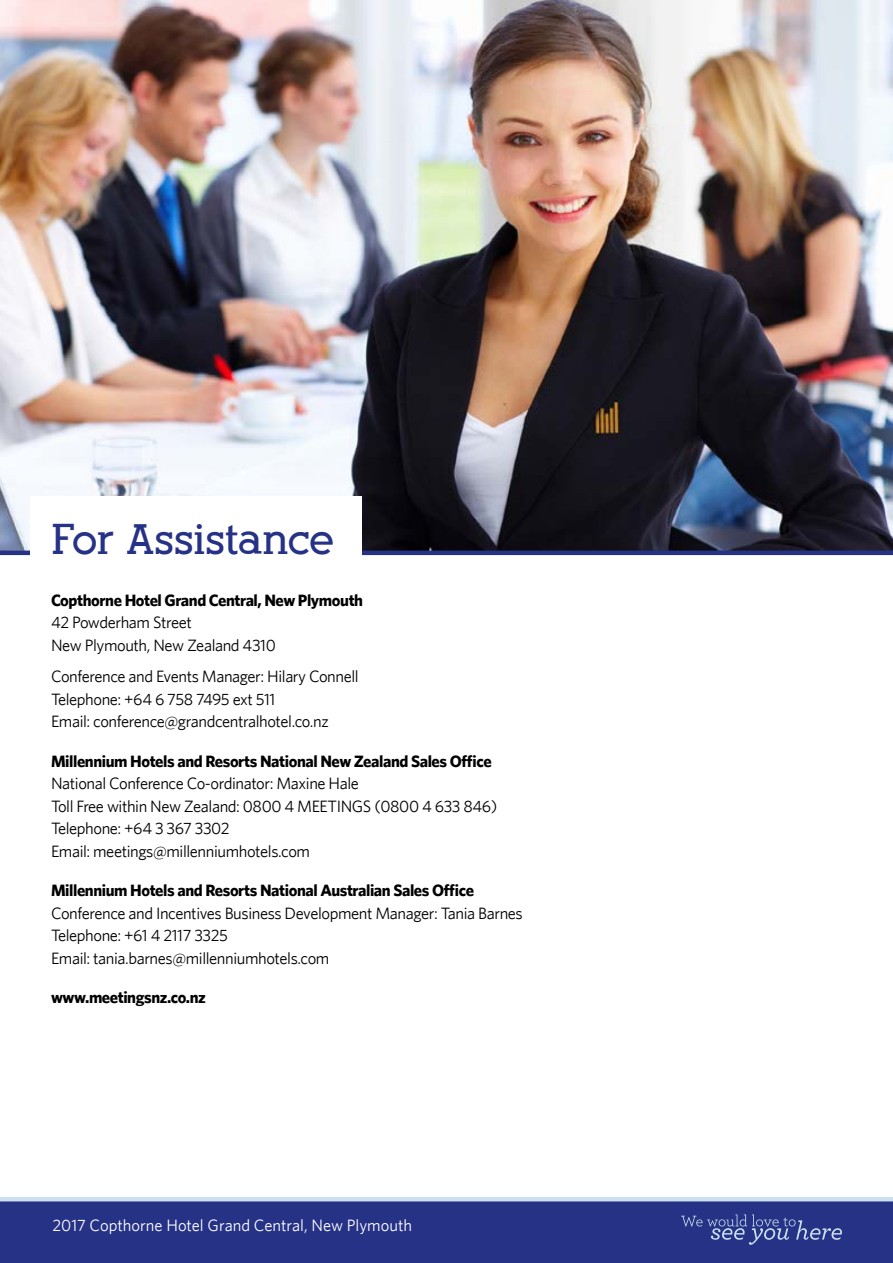
<style>
.page{position:relative;width:893px;height:1263px;background:#fff}
.page>*{position:absolute;margin:0;border:0;box-sizing:border-box;transform-origin:0 0}
.t1{font:700 42px "Alexandria FLF";letter-spacing:-.005em;color:#263286}
.t2{font:16.5px/22.5px "Whitney HTF";letter-spacing:-.025em;color:#000}
.t3{font:700 16.5px "Whitney HTF";letter-spacing:-.025em;color:#000}
.t4{font:16.5px "Whitney HTF";color:#fff}
</style>
<div class="page">
<img style="left:0;top:0;width:893px;height:551px">
<hr style="left:0;top:551px;width:893px;height:4px;background:#263286">
<div style="left:30px;top:496px;width:331px;height:64px;background:#fff"></div>
<div style="left:0;top:1200px;width:893px;height:63px;background:#263286"></div>
<svg style="left:681px;top:1214px;width:161px;height:31px"></svg>
<hr style="left:0;top:1197px;width:893px;height:4px;background:#cce0ef">
<h1 class="t1" style="left:51px;top:517px;width:284px">For Assistance</h1>
<p class="t3" style="left:51px;top:590px;width:314px">Copthorne Hotel Grand Central, New Plymouth</p>
<p class="t2" style="left:51px;top:611px;width:226px">42 Powderham Street<br>New Plymouth, New Zealand 4310</p>
<p class="t2" style="left:51px;top:665px;width:309px">Conference and Events Manager: Hilary Connell<br>Telephone: +64 6 758 7495 ext 511<br>Email: conference@grandcentralhotel.co.nz</p>
<p class="t3" style="left:51px;top:751px;width:442px">Millennium Hotels and Resorts National New Zealand Sales Office</p>
<p class="t2" style="left:51px;top:772px;width:448px">National Conference Co-ordinator: Maxine Hale<br>Toll Free within New Zealand: 0800 4 MEETINGS (0800 4 633 846)<br>Telephone: +64 3 367 3302<br>Email: meetings@millenniumhotels.com</p>
<p class="t3" style="left:51px;top:880px;width:424px">Millennium Hotels and Resorts National Australian Sales Office</p>
<p class="t2" style="left:51px;top:901px;width:473px">Conference and Incentives Business Development Manager: Tania Barnes<br>Telephone: +61 4 2117 3325<br>Email: tania.barnes@millenniumhotels.com</p>
<p class="t3" style="left:51px;top:987px;width:156px">www.meetingsnz.co.nz</p>
<p class="t4" style="left:52px;top:1215px;width:361px">2017 Copthorne Hotel Grand Central, New Plymouth</p>
</div>
